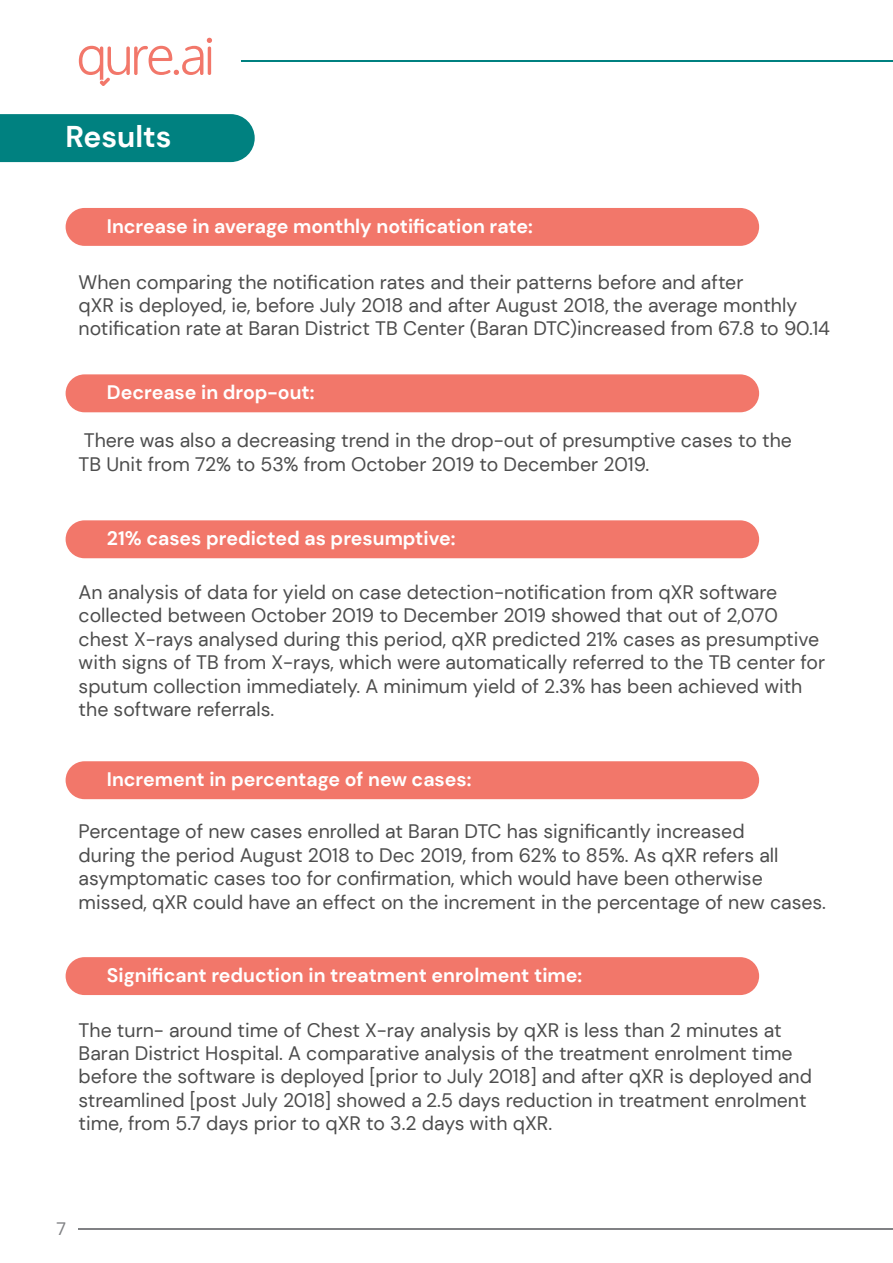
<style>
.page{position:relative;width:893px;height:1263px;background:#fff}
.page>*{position:absolute;margin:0;border:0;box-sizing:border-box;transform-origin:0 0}
.t1{font:700 30px "DM Sans";color:#fff}
.t2{font:19.5px/23.4px "DM Sans";color:#4d4d4d}
.t3{font:700 19.5px "DM Sans";color:#fff}
.t4{font:18px "DM Sans";color:#808184}
</style>
<div class="page">
<div style="left:66px;top:208px;width:693px;height:38px;background:#f2776a;border-radius:19px"></div>
<div style="left:66px;top:374px;width:693px;height:38px;background:#f2776a;border-radius:19px"></div>
<div style="left:66px;top:520px;width:693px;height:38px;background:#f2776a;border-radius:19px"></div>
<div style="left:66px;top:761px;width:693px;height:38px;background:#f2776a;border-radius:19px"></div>
<div style="left:66px;top:957px;width:693px;height:38px;background:#f2776a;border-radius:19px"></div>
<div style="left:0;top:114px;width:255px;height:48px;background:#008180"></div>
<hr style="left:79px;top:1228px;width:814px;height:1px;background:#808184">
<svg style="left:79px;top:38px;width:133px;height:48px"></svg>
<hr style="left:241px;top:60px;width:652px;height:1px;background:#008180">
<h1 class="t1" style="left:66px;top:117px;width:107px">Results</h1>
<p class="t3" style="left:107px;top:213px;width:427px">Increase in average monthly notification rate:</p>
<p class="t2" style="left:79px;top:270px;width:753px">When comparing the notification rates and their patterns before and after<br>qXR is deployed, ie, before July 2018 and after August 2018, the average monthly notification rate at Baran District TB Center (Baran DTC)increased from 67.8 to 90.14</p>
<p class="t3" style="left:107px;top:380px;width:209px">Decrease in drop-out:</p>
<p class="t2" style="left:79px;top:429px;width:715px">There was also a decreasing trend in the drop-out of presumptive cases to the<br>TB Unit from 72% to 53% from October 2019 to December 2019.</p>
<p class="t3" style="left:107px;top:526px;width:350px">21% cases predicted as presumptive:</p>
<p class="t2" style="left:79px;top:580px;width:748px">An analysis of data for yield on case detection-notification from qXR software collected between October 2019 to December 2019 showed that out of 2,070 chest X-rays analysed during this period, qXR predicted 21% cases as presumptive with signs of TB from X-rays, which were automatically referred to the TB center for sputum collection immediately. A minimum yield of 2.3% has been achieved with the software referrals.</p>
<p class="t3" style="left:107px;top:767px;width:366px">Increment in percentage of new cases:</p>
<p class="t2" style="left:79px;top:820px;width:749px">Percentage of new cases enrolled at Baran DTC has significantly increased<br>during the period August 2018 to Dec 2019, from 62% to 85%. As qXR refers all asymptomatic cases too for confirmation, which would have been otherwise missed, qXR could have an effect on the increment in the percentage of new cases.</p>
<p class="t3" style="left:107px;top:963px;width:477px">Significant reduction in treatment enrolment time:</p>
<p class="t2" style="left:79px;top:1018px;width:735px">The turn- around time of Chest X-ray analysis by qXR is less than 2 minutes at Baran District Hospital. A comparative analysis of the treatment enrolment time before the software is deployed [prior to July 2018] and after qXR is deployed and streamlined [post July 2018] showed a 2.5 days reduction in treatment enrolment time, from 5.7 days prior to qXR to 3.2 days with qXR.</p>
<p class="t4" style="left:56px;top:1217px;width:11px">7</p>
</div>
